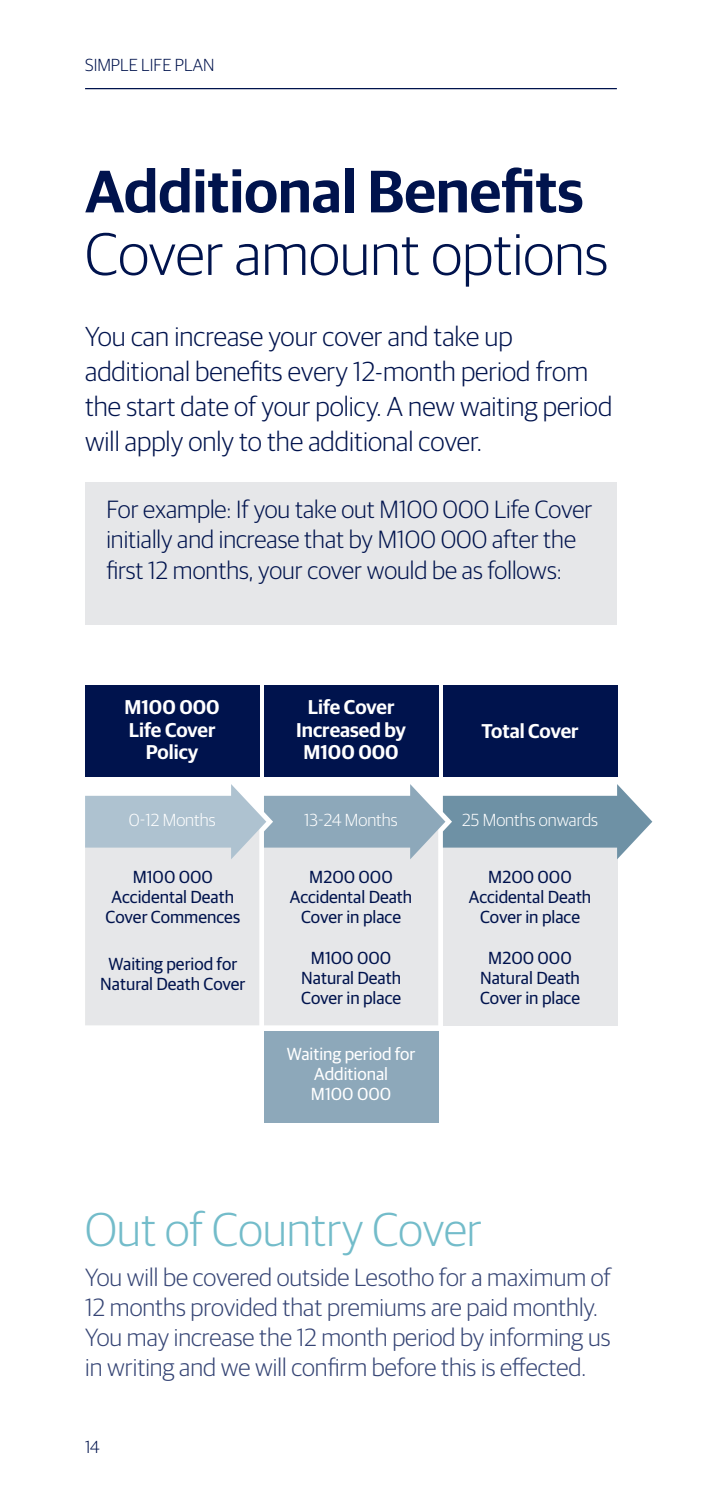
<style>
.page{position:relative;width:702px;height:1489px;background:#fff}
.page>*{position:absolute;margin:0;border:0;box-sizing:border-box;transform-origin:0 0}
.t1{font:600 60px "Guardian Sans";color:#00134d}
.t2{font:300 60px "Guardian Sans";color:#00134d}
.t3{font:300 47.5px "Guardian Sans";color:#73bcca}
.t4{font:300 27.5px/35px "Guardian Sans";color:#00134d}
.t5{font:300 25px/30px "Guardian Sans";color:#364575}
.t6{font:300 25px/30px "Guardian Sans";color:#00134d}
.t7{font:600 20px/22.5px "Guardian Sans";color:#fff;text-align:center}
.t8{font:17.5px/20px "Guardian Sans";color:#00134d;text-align:center}
.t9{font:300 17.5px "Guardian Sans";color:#fff}
.t10{font:17.5px/20px "Guardian Sans";color:#fff;text-align:center}
.t11{font:300 17.5px "Guardian Sans";color:#00134d}
</style>
<div class="page">
<hr style="left:85px;top:88px;width:532px;height:1px;background:#00134d">
<div style="left:85px;top:482px;width:532px;height:143px;background:#e6e7e9"></div>
<div style="left:264px;top:685px;width:174px;height:92px;background:#00134d"></div>
<div style="left:85px;top:685px;width:174px;height:92px;background:#00134d"></div>
<div style="left:443px;top:685px;width:174px;height:92px;background:#00134d"></div>
<div style="left:264px;top:1030px;width:174px;height:92px;background:#8da8ba"></div>
<svg style="left:85px;top:784px;width:567px;height:241px;background:#d6dce1"></svg>
<p class="t11" style="left:85px;top:52px;width:131px">SIMPLE LIFE PLAN</p>
<h1 class="t1" style="left:85px;top:147px;width:500px">Additional Benefits</h1>
<h1 class="t2" style="left:85px;top:213px;width:524px">Cover amount options</h1>
<h3 class="t4" style="left:85px;top:317px;width:528px">You can increase your cover and take up additional benefits every 12-month period from the start date of your policy. A new waiting period will apply only to the additional cover.</h3>
<h3 class="t6" style="left:106px;top:493px;width:487px">For example: If you take out M100 000 Life Cover initially and increase that by M100 000 after the first 12 months, your cover would be as follows:</h3>
<p class="t7" style="left:125px;top:694px;width:96px">M100 000<br>Life Cover<br>Policy</p>
<p class="t7" style="left:296px;top:694px;width:111px">Life Cover<br>Increased by<br>M100 000</p>
<p class="t7" style="left:481px;top:717px;width:99px">Total Cover</p>
<p class="t9" style="left:129px;top:808px;width:88px">0-12 Months</p>
<p class="t9" style="left:304px;top:808px;width:95px">13-24 Months</p>
<p class="t9" style="left:462px;top:808px;width:137px">25 Months onwards</p>
<p class="t8" style="left:106px;top:866px;width:136px">M100 000<br>Accidental Death<br>Cover Commences</p>
<p class="t8" style="left:290px;top:866px;width:124px">M200 000<br>Accidental Death<br>Cover in place</p>
<p class="t8" style="left:468px;top:866px;width:124px">M200 000<br>Accidental Death<br>Cover in place</p>
<p class="t8" style="left:100px;top:953px;width:147px">Waiting period for<br>Natural Death Cover</p>
<p class="t8" style="left:301px;top:946px;width:101px">M100 000<br>Natural Death<br>Cover in place</p>
<p class="t8" style="left:480px;top:946px;width:101px">M200 000<br>Natural Death<br>Cover in place</p>
<p class="t10" style="left:287px;top:1042px;width:130px">Waiting period for<br>Additional<br>M100 000</p>
<h2 class="t3" style="left:85px;top:1196px;width:398px">Out of Country Cover</h2>
<h3 class="t5" style="left:85px;top:1260px;width:527px">You will be covered outside Lesotho for a maximum of 12 months provided that premiums are paid monthly.<br>You may increase the 12 month period by informing us in writing and we will confirm before this is effected.</h3>
<p class="t11" style="left:85px;top:1434px;width:16px">14</p>
</div>
